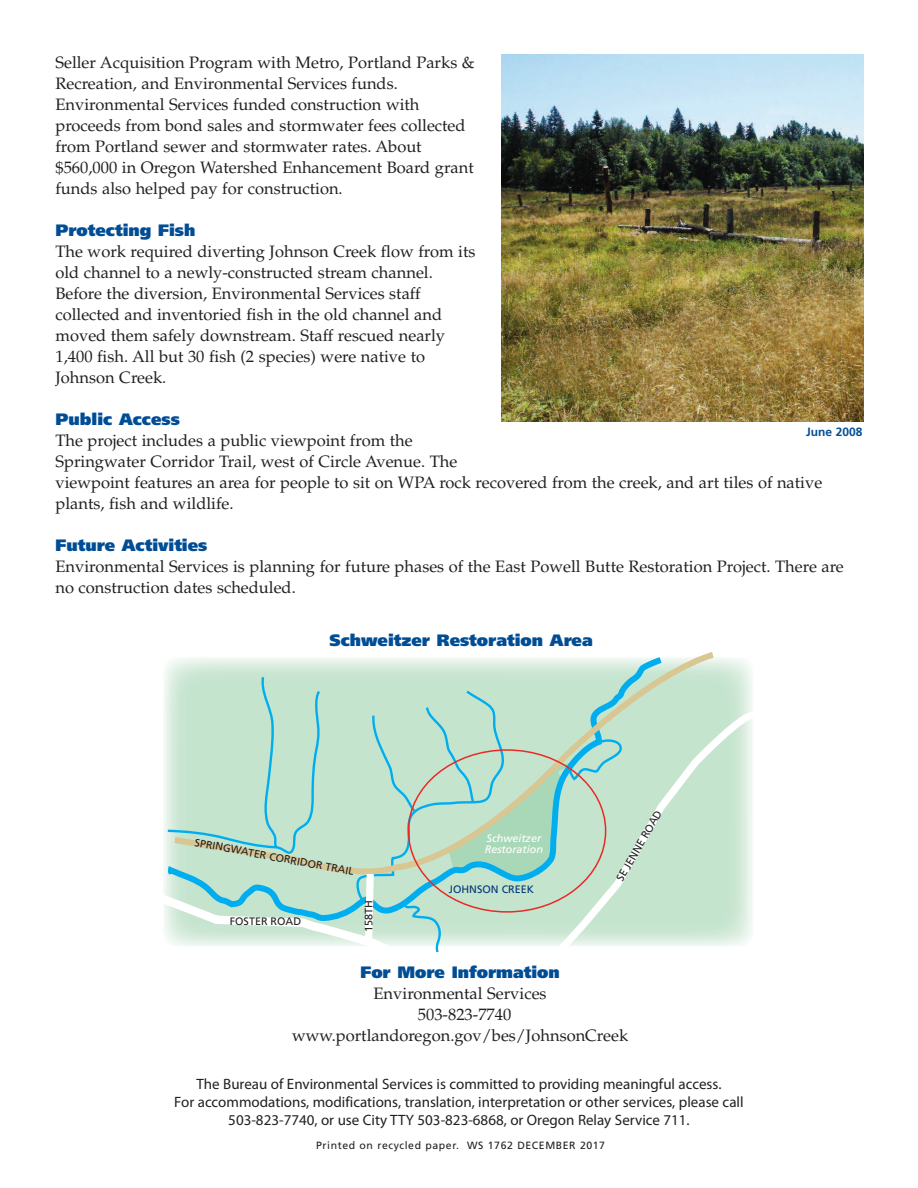
<style>
.page{position:relative;width:918px;height:1188px;background:#fff}
.page>*{position:absolute;margin:0;border:0;box-sizing:border-box;transform-origin:0 0}
.t1{font:16.5px/21px "Palatino";color:#231f20}
.t2{font:900 16.5px "Frutiger";color:#014d95}
.t3{font:15px/18px "Myriad Pro";color:#231f20;text-align:center}
.t4{font:700 12px "Frutiger";color:#014d95}
.t5{font:10.8px "Frutiger";color:#231f20}
.t6{font:italic 10.8px/10.8px "Frutiger";color:#fff;text-align:center}
.t7{font:10.8px "Frutiger";color:#013775}
.t8{font:10.5px "Frutiger";letter-spacing:.055em;color:#231f20}
</style>
<div class="page">
<svg style="left:622px;top:711px;width:132px;height:235px;background:#d0e8d7"></svg>
<svg style="left:174px;top:652px;width:539px;height:222px;fill:#c5e4ce"></svg>
<img style="left:502px;top:54px;width:362px;height:368px">
<svg style="left:164px;top:677px;width:458px;height:275px;background:#bee0cf"></svg>
<p class="t1" style="left:55px;top:53px;width:421px">Seller Acquisition Program with Metro, Portland Parks &amp; Recreation, and Environmental Services funds.<br>Environmental Services funded construction with proceeds from bond sales and stormwater fees collected from Portland sewer and stormwater rates. About $560,000 in Oregon Watershed Enhancement Board grant funds also helped pay for construction.</p>
<p class="t2" style="left:56px;top:223px;width:141px">Protecting Fish</p>
<p class="t1" style="left:55px;top:242px;width:421px">The work required diverting Johnson Creek flow from its old channel to a newly-constructed stream channel.<br>Before the diversion, Environmental Services staff collected and inventoried fish in the old channel and moved them safely downstream. Staff rescued nearly 1,400 fish. All but 30 fish (2 species) were native to Johnson Creek.</p>
<p class="t2" style="left:56px;top:412px;width:126px">Public Access</p>
<p class="t1" style="left:55px;top:431px;width:768px">The project includes a public viewpoint from the<br>Springwater Corridor Trail, west of Circle Avenue. The<br>viewpoint features an area for people to sit on WPA rock recovered from the creek, and art tiles of native plants, fish and wildlife.</p>
<p class="t2" style="left:56px;top:538px;width:153px">Future Activities</p>
<p class="t1" style="left:55px;top:557px;width:790px">Environmental Services is planning for future phases of the East Powell Butte Restoration Project. There are no construction dates scheduled.</p>
<p class="t4" style="left:806px;top:427px;width:58px">June 2008</p>
<p class="t2" style="left:329px;top:634px;width:265px">Schweitzer Restoration Area</p>
<p class="t5" style="left:201px;top:838px;width:149px;rotate:11deg">PR NGWAT R CORR DOR TRA</p>
<p class="t6" style="left:485px;top:834px;width:60px">chweitzer<br>Restoration</p>
<p class="t5" style="left:230px;top:917px;width:73px">FOSTER ROAD</p>
<p class="t5" style="left:365px;top:932px;width:33px;rotate:-90deg">158TH</p>
<p class="t7" style="left:449px;top:884px;width:87px">JOHNSON CREEK</p>
<p class="t5" style="left:616px;top:878px;width:81px;rotate:-60deg">SE JEN E ROAD</p>
<p class="t2" style="left:360px;top:966px;width:201px">For More Information</p>
<p class="t1" style="left:292px;top:985px;width:338px;text-align:center">Environmental Services<br>503-823-7740 www.portlandoregon.gov/bes/JohnsonCreek</p>
<p class="t3" style="left:174px;top:1076px;width:571px">The Bureau of Environmental Services is committed to providing meaningful access.<br>For accommodations, modifications, translation, interpretation or other services, please call<br>503-823-7740, or use City TTY 503-823-6868, or Oregon Relay Service 711.</p>
<p class="t8" style="left:316px;top:1141px;width:290px">Printed on recycled paper. WS 1762 DECEMBER 2017</p>
</div>
